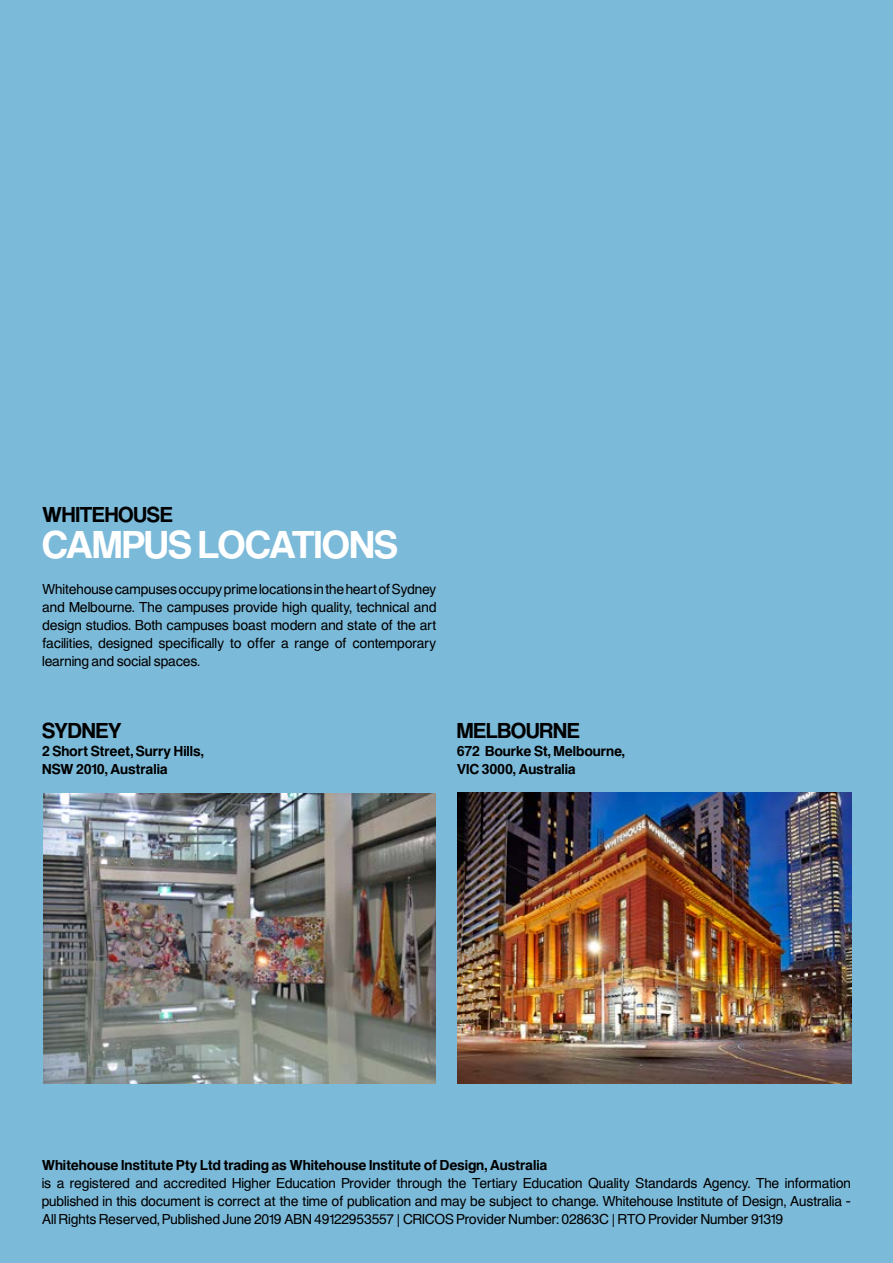
<style>
.page{position:relative;width:893px;height:1263px;background:#7cbad9}
.page>*{position:absolute;margin:0;border:0;box-sizing:border-box;transform-origin:0 0}
.t1{font:500 40.5px "Europa Grotesk SH";letter-spacing:.005em;color:#fff}
.t2{font:500 22.5px "Europa Grotesk SH";letter-spacing:.02em;color:#000}
.t3{font:15px/18px "Europa Grotesk SH";letter-spacing:.035em;color:#000;text-align:justify}
.t4{font:500 15px/18px "Europa Grotesk SH";letter-spacing:.035em;color:#000}
</style>
<div class="page">
<img style="left:457px;top:793px;width:394px;height:290px">
<img style="left:44px;top:794px;width:392px;height:289px">
<h2 class="t2" style="left:43px;top:503px;width:131px">WHITEHOUSE</h2>
<h1 class="t1" style="left:43px;top:523px;width:357px">CAMPUS LOCATIONS</h1>
<p class="t3" style="left:43px;top:580px;width:395px">Whitehouse campuses occupy prime locations in the heart of Sydney and Melbourne. The campuses provide high quality, technical and design studios. Both campuses boast modern and state of the art facilities, designed specifically to offer a range of contemporary learning and social spaces.</p>
<h2 class="t2" style="left:43px;top:719px;width:81px">SYDNEY</h2>
<p class="t4" style="left:43px;top:742px;width:162px">2 Short Street, Surry Hills,<br>NSW 2010, Australia</p>
<h2 class="t2" style="left:457px;top:719px;width:124px">MELBOURNE</h2>
<p class="t4" style="left:457px;top:742px;width:169px">672 Bourke St, Melbourne,<br>VIC 3000, Australia</p>
<p class="t4" style="left:42px;top:1156px;width:507px">Whitehouse Institute Pty Ltd trading as Whitehouse Institute of Design, Australia</p>
<p class="t3" style="left:42px;top:1174px;width:810px">is a registered and accredited Higher Education Provider through the Tertiary Education Quality Standards Agency. The information published in this document is correct at the time of publication and may be subject to change. Whitehouse Institute of Design, Australia - All Rights Reserved, Published June 2019 ABN 49122953557 | CRICOS Provider Number: 02863C | RTO Provider Number 91319</p>
</div>
